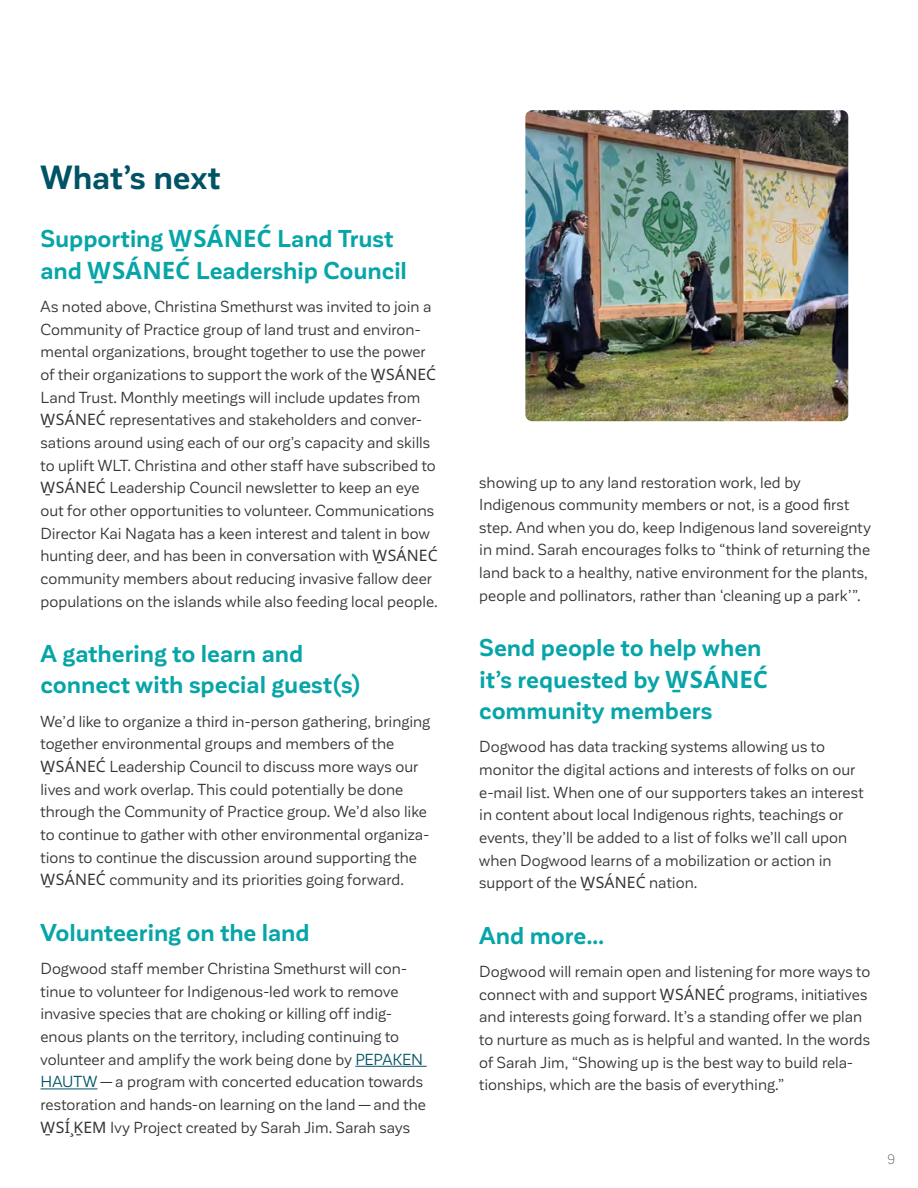
<style>
.page{position:relative;width:918px;height:1188px;background:#fff}
.page>*{position:absolute;margin:0;border:0;box-sizing:border-box;transform-origin:0 0}
.t1{font:700 33px "Corporative Sans";letter-spacing:.005em;color:#005365}
.t2{font:700 24px/31.5px "Corporative Sans";color:#07a5a8}
.body_copy___1st_par{font:15.75px/22.6px "Corporative Sans";letter-spacing:.005em;color:#343433}
.t3{font:300 13.5px "Corporative Sans";color:#42403f}
.s1{font-family:"BC Sans"}
.s2{color:#005365}
</style>
<div class="page">
<hr style="left:355px;top:1066px;width:72px;height:1px;background:#005365">
<hr style="left:40px;top:1089px;width:58px;height:1px;background:#005365">
<img style="left:525px;top:110px;width:323px;height:311px">
<p class="t1" style="left:40px;top:159px;width:182px">What’s next</p>
<p class="t2" style="left:40px;top:223px;width:368px">Supporting <span class="s1">W̱ SÁNEĆ</span> Land Trust and <span class="s1">W̱ SÁNEĆ</span> Leadership Council</p>
<p class="body_copy___1st_par" style="left:40px;top:295px;width:399px">As noted above, Christina Smethurst was invited to join a Community of Practice group of land trust and environ&shy;mental organizations, brought together to use the power of their organizations to support the work of the <span class="s1">W̱ SÁNEĆ </span>Land Trust. Monthly meetings will include updates from<br><span class="s1">W̱ SÁNEĆ</span> representatives and stakeholders and conver&shy;sations around using each of our org’s capacity and skills to uplift WLT. Christina and other staff have subscribed to <span class="s1">W̱ SÁNEĆ</span> Leadership Council newsletter to keep an eye out for other opportunities to volunteer. Communications Director Kai Nagata has a keen interest and talent in bow hunting deer, and has been in conversation with <span class="s1">W̱ SÁNEĆ </span>community members about reducing invasive fallow deer populations on the islands while also feeding local people.</p>
<p class="t2" style="left:40px;top:638px;width:323px">A gathering to learn and connect with special guest(s)</p>
<p class="body_copy___1st_par" style="left:40px;top:710px;width:391px">We’d like to organize a third in-person gathering, bringing together environmental groups and members of the<br><span class="s1">W̱ SÁNEĆ</span> Leadership Council to discuss more ways our lives and work overlap. This could potentially be done through the Community of Practice group. We’d also like to continue to gather with other environmental organiza&shy;tions to continue the discussion around supporting the <span class="s1">W̱ SÁNEĆ</span> community and its priorities going forward.</p>
<p class="t2" style="left:40px;top:917px;width:271px">Volunteering on the land</p>
<p class="body_copy___1st_par" style="left:40px;top:957px;width:387px">Dogwood staff member Christina Smethurst will con&shy;tinue to volunteer for Indigenous-led work to remove invasive species that are choking or killing off indig&shy;enous plants on the territory, including continuing to volunteer and amplify the work being done by <span class="s2">PEPAKEN HAUTW</span>—a program with concerted education towards restoration and hands-on learning on the land—and the <span class="s1">W̱ SÍ¸ḴEM</span> Ivy Project created by Sarah Jim. Sarah says</p>
<p class="body_copy___1st_par" style="left:479px;top:471px;width:393px">showing up to any land restoration work, led by Indigenous community members or not, is a good first step. And when you do, keep Indigenous land sovereignty in mind. Sarah encourages folks to “think of returning the land back to a healthy, native environment for the plants, people and pollinators, rather than ‘cleaning up a park’”.</p>
<p class="t2" style="left:479px;top:632px;width:290px">Send people to help when it’s requested by <span class="s1">W̱ SÁNEĆ </span>community members</p>
<p class="body_copy___1st_par" style="left:479px;top:736px;width:386px">Dogwood has data tracking systems allowing us to monitor the digital actions and interests of folks on our e-mail list. When one of our supporters takes an interest in content about local Indigenous rights, teachings or events, they’ll be added to a list of folks we’ll call upon when Dogwood learns of a mobilization or action in support of the <span class="s1">W̱ SÁNEĆ</span> nation.</p>
<p class="t2" style="left:479px;top:920px;width:126px">And more…</p>
<p class="body_copy___1st_par" style="left:479px;top:960px;width:393px">Dogwood will remain open and listening for more ways to connect with and support <span class="s1">W̱ SÁNEĆ</span> programs, initiatives and interests going forward. It’s a standing offer we plan to nurture as much as is helpful and wanted. In the words of Sarah Jim, “Showing up is the best way to build rela&shy;tionships, which are the basis of everything.”</p>
<p class="t3" style="left:887px;top:1153px;width:10px">9</p>
</div>
